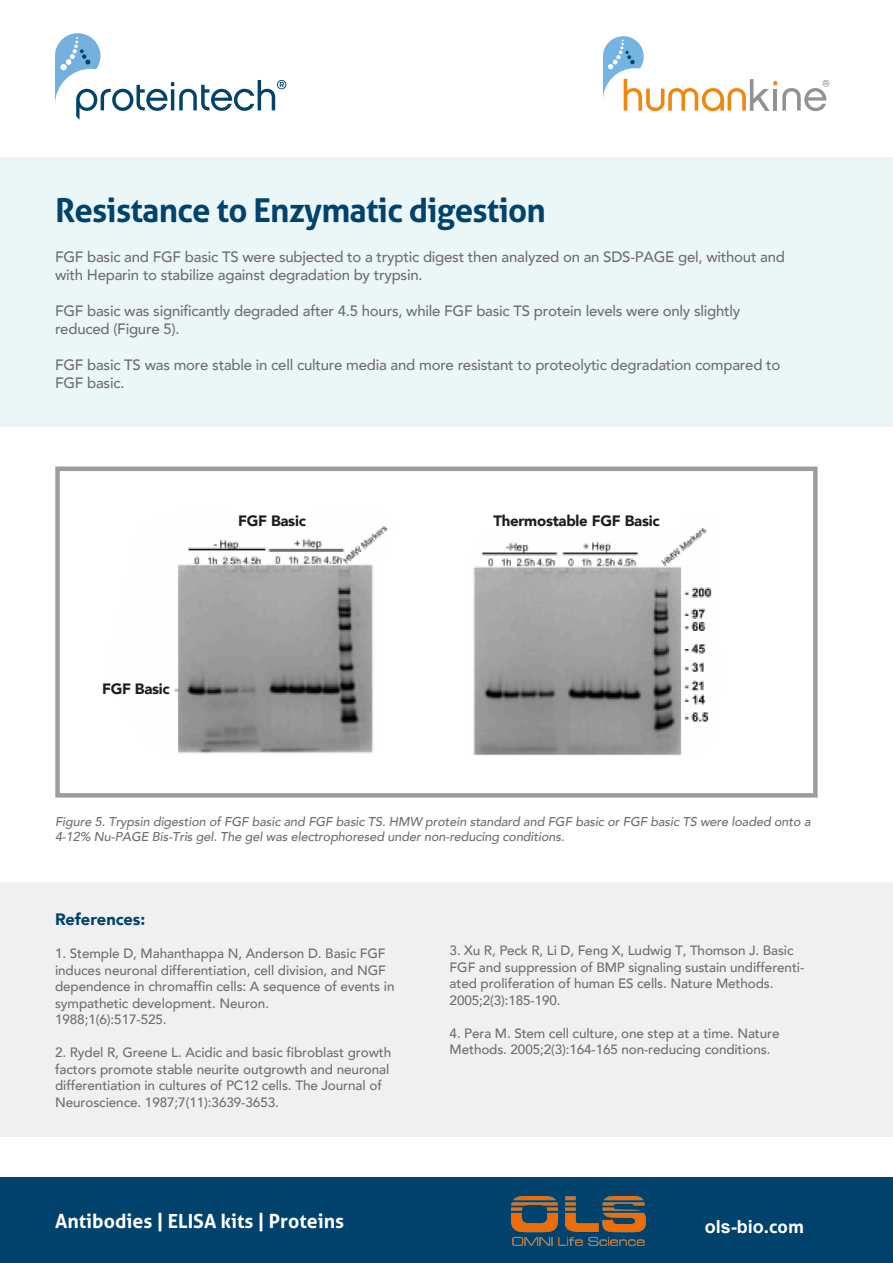
<style>
.page{position:relative;width:893px;height:1263px;background:#fff}
.page>*{position:absolute;margin:0;border:0;box-sizing:border-box;transform-origin:0 0}
.t1{font:700 33px "Aller";letter-spacing:-.025em;color:#01436c}
.t2{font:700 19.5px "Aller";color:#fff}
.t3{font:700 18px "Arial";color:#fff}
.t4{font:900 16.5px "Avenir";letter-spacing:-.005em;color:#01436c}
.t5{font:500 15px/18px "Avenir";letter-spacing:-.015em;color:#706f6f}
.t6{font:900 15px "Avenir";letter-spacing:-.015em;color:#1d1d1b}
.t7{font:500 13.5px/16.5px "Avenir";letter-spacing:-.005em;color:#706f6f}
.t8{font:italic 500 12.75px/15.3px "Avenir";letter-spacing:-.01em;color:#706f6f}
.s1{font-family:"Aller"}
</style>
<div class="page">
<div style="left:0;top:158px;width:893px;height:269px;background:#ebf7f6"></div>
<div style="left:0;top:1177px;width:893px;height:86px;background:#01436c"></div>
<svg style="left:55px;top:33px;width:231px;height:87px"></svg>
<svg style="left:603px;top:36px;width:226px;height:75px"></svg>
<div style="left:55px;top:466px;width:763px;height:331px;border:4px solid #9d9d9c"></div>
<img style="left:174px;top:526px;width:213px;height:228px">
<img style="left:473px;top:528px;width:239px;height:227px">
<div style="left:0;top:882px;width:893px;height:255px;background:#f0f0f0"></div>
<div style="left:233px;top:510px;width:77px;height:20px;background:#fff"></div>
<div style="left:456px;top:512px;width:227px;height:20px;background:#fff"></div>
<img style="left:511px;top:1197px;width:134px;height:48px">
<h1 class="t1" style="left:55px;top:190px;width:492px">Resistance to Enzymatic digestion</h1>
<p class="t5" style="left:55px;top:247px;width:732px">FGF basic and FGF basic TS were subjected to a tryptic digest then analyzed on an SDS-PAGE gel, without and with Heparin to stabilize against degradation by trypsin.</p>
<p class="t5" style="left:55px;top:301px;width:687px">FGF basic was significantly degraded after 4.5 hours, while FGF basic TS protein levels were only slightly reduced (Figure 5).</p>
<p class="t5" style="left:55px;top:355px;width:727px">FGF basic TS was more stable in cell culture media and more resistant to proteolytic degradation compared to<br>FGF basic.</p>
<p class="t6" style="left:102px;top:676px;width:69px">FGF Basic</p>
<p class="t6" style="left:238px;top:508px;width:69px">FGF Basic</p>
<p class="t6" style="left:493px;top:508px;width:168px">Thermostable FGF Basic</p>
<p class="t8" style="left:55px;top:814px;width:757px">Figure 5. Trypsin digestion of FGF basic and FGF basic TS. HMW protein standard and FGF basic or FGF basic TS were loaded onto a<br>4-12% Nu-PAGE Bis-Tris gel. The gel was electrophoresed under non-reducing conditions.</p>
<p class="t4" style="left:55px;top:905px;width:92px">References:</p>
<p class="t7" style="left:55px;top:945px;width:341px">1. Stemple D, Mahanthappa N, Anderson D. Basic FGF induces neuronal differentiation, cell division, and NGF dependence in chromaffin cells: A sequence of events in sympathetic development. Neuron.<br>1988;1(6):517-525.</p>
<p class="t7" style="left:55px;top:1044px;width:338px">2. Rydel R, Greene L. Acidic and basic fibroblast growth factors promote stable neurite outgrowth and neuronal differentiation in cultures of PC12 cells. The Journal of Neuroscience. 1987;7(11):3639-3653.</p>
<h2 class="t2" style="left:55px;top:1209px;width:291px">Antibodies | ELISA kits | Proteins</h2>
<p class="t7" style="left:450px;top:941px;width:356px">3. Xu R, Peck R, Li D, Feng X, Ludwig T, Thomson J. Basic FGF and suppression of BMP signaling sustain undifferenti&shy;ated proliferation of human ES cells. Nature Methods.<br>2005;2(3):185-190.</p>
<p class="t7" style="left:450px;top:1024px;width:331px">4. Pera M. Stem cell culture, one step at a time. Nature<br>Methods. 2005;2(3):164-165 non-reducing conditions.</p>
<h3 class="t3" style="left:705px;top:1214px;width:101px">ols-bio<span class="s1">.com</span></h3>
</div>
